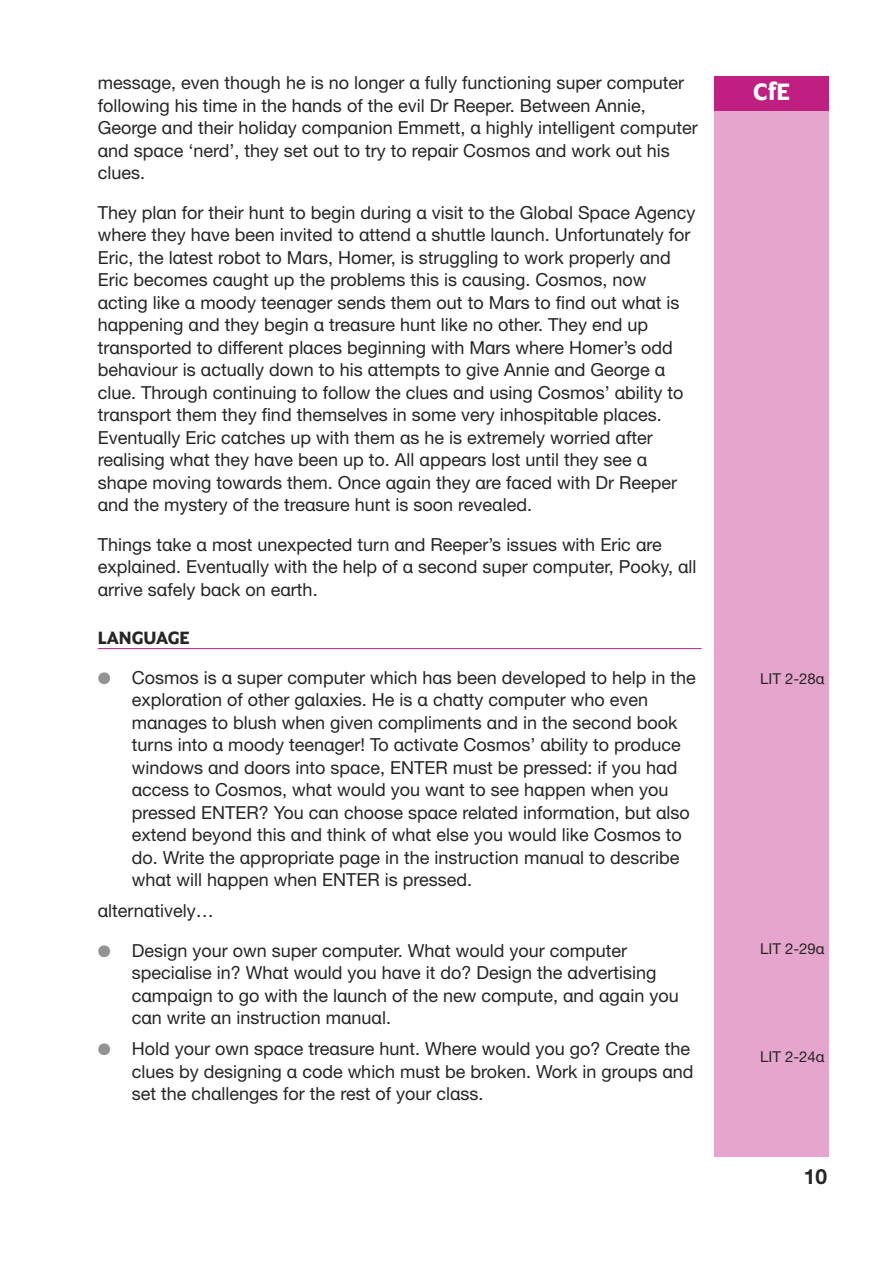
<style>
.page{position:relative;width:893px;height:1263px;background:#fff}
.page>*{position:absolute;margin:0;border:0;box-sizing:border-box;transform-origin:0 0}
.t1{font:700 24px "Altis Scot";color:#fff}
.t2{font:700 21px "Helvetica Neue Alta LT Std";color:#272627}
.t3{font:18px/22.5px "Helvetica Neue Alta LT Std";color:#272627}
.t4{font:700 18px "Altis Scot";color:#272627}
.t5{font:15px "Helvetica Neue Alta LT Std";color:#272627}
.s1{color:#939393}
</style>
<div class="page">
<hr style="left:98px;top:648px;width:604px;height:1px;background:#be1f81">
<div style="left:714px;top:111px;width:115px;height:1046px;background:#e5a5cc"></div>
<div style="left:714px;top:77px;width:115px;height:34px;background:#be1f81"></div>
<p class="t3" style="left:98px;top:73px;width:601px">message, even though he is no longer a fully functioning super computer following his time in the hands of the evil Dr Reeper. Between Annie, George and their holiday companion Emmett, a highly intelligent computer and space ‘nerd’, they set out to try to repair Cosmos and work out his clues.</p>
<p class="t3" style="left:98px;top:203px;width:599px">They plan for their hunt to begin during a visit to the Global Space Agency where they have been invited to attend a shuttle launch. Unfortunately for Eric, the latest robot to Mars, Homer, is struggling to work properly and Eric becomes caught up the problems this is causing. Cosmos, now acting like a moody teenager sends them out to Mars to find out what is happening and they begin a treasure hunt like no other. They end up transported to different places beginning with Mars where Homer’s odd behaviour is actually down to his attempts to give Annie and George a clue. Through continuing to follow the clues and using Cosmos’ ability to transport them they find themselves in some very inhospitable places.<br>Eventually Eric catches up with them as he is extremely worried after realising what they have been up to. All appears lost until they see a shape moving towards them. Once again they are faced with Dr Reeper and the mystery of the treasure hunt is soon revealed.</p>
<p class="t3" style="left:98px;top:535px;width:600px">Things take a most unexpected turn and Reeper’s issues with Eric are explained. Eventually with the help of a second super computer, Pooky, all arrive safely back on earth.</p>
<p class="t4" style="left:98px;top:630px;width:94px">LANGUAGE</p>
<p class="t3" style="left:132px;top:668px;width:566px;text-indent:-34px"><span class="s1">●</span> Cosmos is a super computer which has been developed to help in the exploration of other galaxies. He is a chatty computer who even manages to blush when given compliments and in the second book turns into a moody teenager! To activate Cosmos’ ability to produce windows and doors into space, ENTER must be pressed: if you had access to Cosmos, what would you want to see happen when you pressed ENTER? You can choose space related information, but also extend beyond this and think of what else you would like Cosmos to do. Write the appropriate page in the instruction manual to describe what will happen when ENTER is pressed.</p>
<p class="t3" style="left:98px;top:901px;width:117px">alternatively…</p>
<p class="t3" style="left:132px;top:941px;width:548px;text-indent:-34px"><span class="s1">●</span> Design your own super computer. What would your computer specialise in? What would you have it do? Design the advertising campaign to go with the launch of the new compute, and again you can write an instruction manual.</p>
<p class="t3" style="left:132px;top:1039px;width:563px;text-indent:-34px"><span class="s1">●</span> Hold your own space treasure hunt. Where would you go? Create the clues by designing a code which must be broken. Work in groups and set the challenges for the rest of your class.</p>
<h1 class="t1" style="left:753px;top:82px;width:39px">CfE</h1>
<p class="t5" style="left:760px;top:673px;width:66px">LIT 2-28a</p>
<p class="t5" style="left:760px;top:943px;width:66px">LIT 2-29a</p>
<p class="t5" style="left:760px;top:1051px;width:66px">LIT 2-24a</p>
<p class="t2" style="left:804px;top:1169px;width:25px">10</p>
</div>
